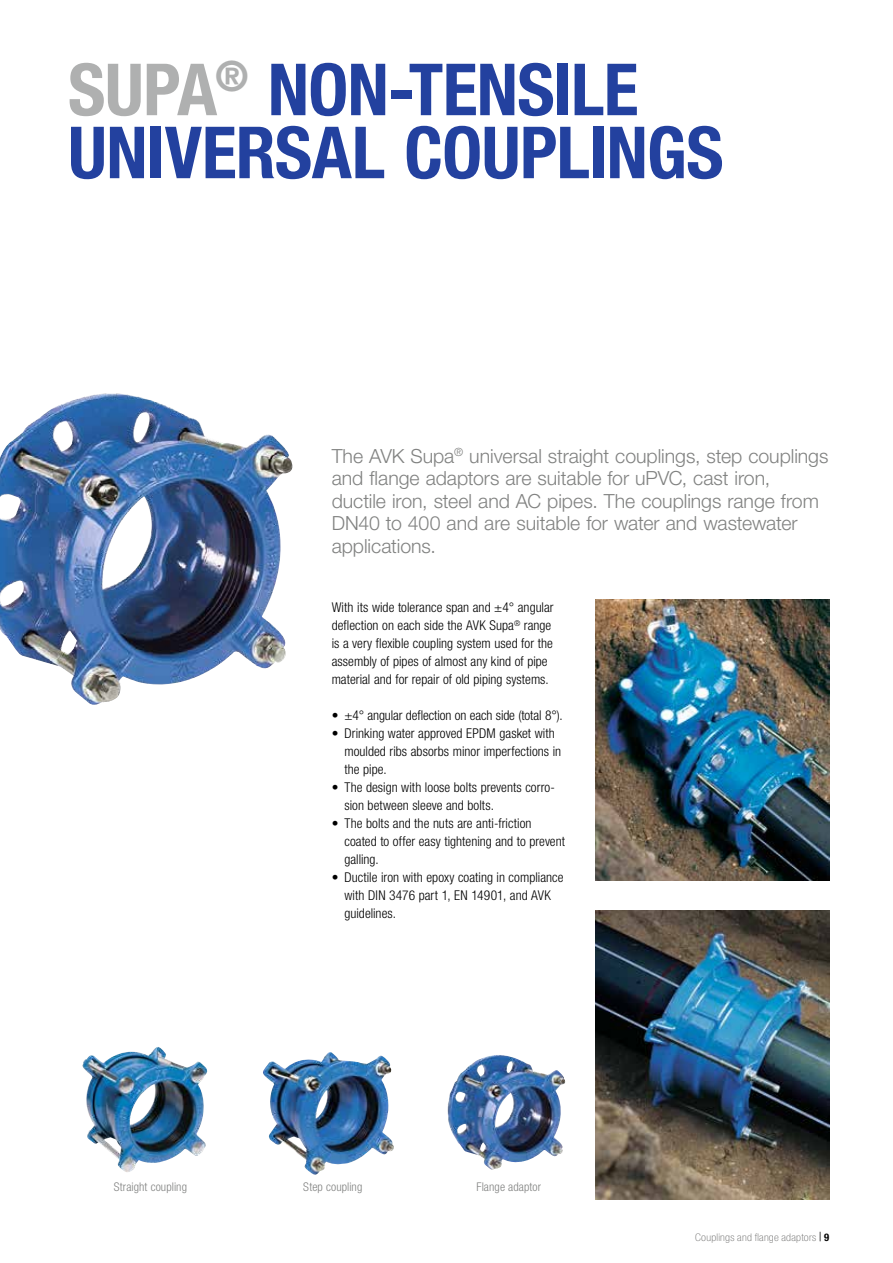
<style>
.page{position:relative;width:893px;height:1263px;background:#fff}
.page>*{position:absolute;margin:0;border:0;box-sizing:border-box;transform-origin:0 0}
.t1{font:700 condensed 72px/63px "Helvetica Neue LT Pro";letter-spacing:-.01em;color:#23419f}
.t2{font:300 19.5px/22.5px "Helvetica Neue LT Pro";color:#818281}
.t3{font:300 condensed 13.5px/18px "Helvetica Neue LT Pro";letter-spacing:.005em;color:#000}
.t4{font:300 condensed 12px "Helvetica Neue LT Pro";letter-spacing:.01em;color:#818281}
.t5{font:100 condensed 10.5px "Helvetica Neue LT Pro";letter-spacing:.02em;color:#686867;scale:1.1 1}
.s1{color:#afb0b0}
.s2{font-family:"Times New Roman";font-weight:700;font-stretch:normal;color:#000}
.s3{font-weight:700;color:#000}
</style>
<div class="page">
<img style="left:263px;top:1052px;width:131px;height:123px">
<img style="left:82px;top:1047px;width:126px;height:125px">
<img style="left:447px;top:1055px;width:119px;height:115px">
<img style="left:0;top:393px;width:293px;height:312px">
<img style="left:595px;top:600px;width:234px;height:280px">
<img style="left:595px;top:910px;width:234px;height:289px">
<h1 class="t1" style="left:68px;top:57px;width:657px"><span class="s1">SUPA</span><sup>®</sup> NON-TENSILE<br>UNIVERSAL COUPLINGS</h1>
<p class="t2" style="left:332px;top:444px;width:498px">The AVK Supa<sup>®</sup> universal straight couplings, step couplings and flange adaptors are suitable for uPVC, cast iron, ductile iron, steel and AC pipes. The couplings range from DN40 to 400 and are suitable for water and wastewater applications.</p>
<p class="t3" style="left:332px;top:598px;width:224px">With its wide tolerance span and ±4° angular deflection on each side the AVK Supa<sup>®</sup> range is a very flexible coupling system used for the assembly of pipes of almost any kind of pipe material and for repair of old piping systems.</p>
<p class="t3" style="left:332px;top:706px;width:233px">• ±4° angular deflection on each side (total 8°).</p>
<p class="t3" style="left:344px;top:724px;width:218px;text-indent:-13px">• Drinking water approved EPDM gasket with moulded ribs absorbs minor imperfections in the pipe.</p>
<p class="t3" style="left:344px;top:778px;width:212px;text-indent:-13px">• The design with loose bolts prevents corro&shy;sion between sleeve and bolts.</p>
<p class="t3" style="left:344px;top:814px;width:222px;text-indent:-13px">• The bolts and the nuts are anti-friction coated to offer easy tightening and to prevent galling.</p>
<p class="t3" style="left:344px;top:868px;width:221px;text-indent:-13px">• Ductile iron with epoxy coating in compliance with DIN 3476 part 1, EN 14901, and AVK guidelines.</p>
<p class="t4" style="left:114px;top:1179px;width:75px">Straight coupling</p>
<p class="t4" style="left:303px;top:1179px;width:61px">Step coupling</p>
<p class="t4" style="left:476px;top:1179px;width:66px">Flange adaptor</p>
<p class="t5" style="left:695px;top:1231px;width:123px">Couplings and flange adaptors <span class="s2">|</span> <span class="s3">9</span></p>
</div>
